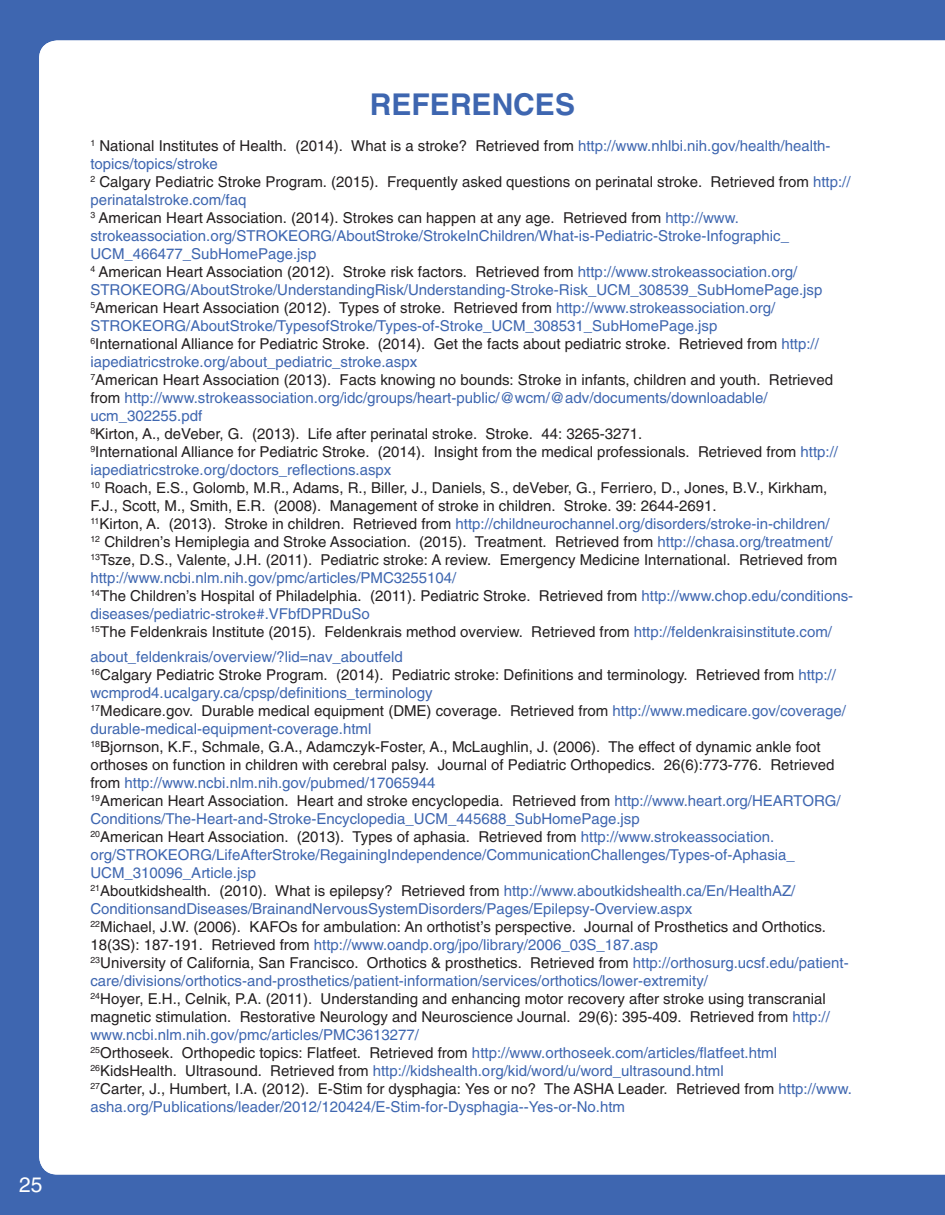
<style>
.page{position:relative;width:945px;height:1215px;background:#3e66b0}
.page>*{position:absolute;margin:0;border:0;box-sizing:border-box;transform-origin:0 0}
.t1{font:700 30px "Helvetica";color:#3e66b0}
.t2{font:21px "Helvetica";color:#fff}
.t3{font:15px/18px "Helvetica";color:#231f20}
.s1{color:#3e66b0}
</style>
<div class="page">
<div style="left:39px;top:40px;width:906px;height:1134px;background:#fff"></div>
<h2 class="t2" style="left:19px;top:1173px;width:25px">25</h2>
<h1 class="t1" style="left:370px;top:86px;width:207px">REFERENCES</h1>
<p class="t3" style="left:90px;top:136px;width:764px"><sup>1</sup> National Institutes of Health. (2014). What is a stroke? Retrieved from <span class="s1">http://www.nhlbi.nih.gov/health/health&shy;topics/topics/stroke<br></span><sup>2</sup> Calgary Pediatric Stroke Program. (2015). Frequently asked questions on perinatal stroke. Retrieved from <span class="s1">http:// perinatalstroke.com/faq<br></span><sup>3</sup> American Heart Association. (2014). Strokes can happen at any age. Retrieved from <span class="s1">http://www. strokeassociation.org/STROKEORG/AboutStroke/StrokeInChildren/What-is-Pediatric-Stroke-Infographic_ UCM_466477_SubHomePage.jsp<br></span><sup>4</sup> American Heart Association (2012). Stroke risk factors. Retrieved from <span class="s1">http://www.strokeassociation.org/ STROKEORG/AboutStroke/UnderstandingRisk/Understanding-Stroke-Risk_UCM_308539_SubHomePage.jsp </span><sup>5</sup>American Heart Association (2012). Types of stroke. Retrieved from <span class="s1">http://www.strokeassociation.org/ STROKEORG/AboutStroke/TypesofStroke/Types-of-Stroke_UCM_308531_SubHomePage.jsp<br></span><sup>6</sup>International Alliance for Pediatric Stroke. (2014). Get the facts about pediatric stroke. Retrieved from <span class="s1">http:// iapediatricstroke.org/about_pediatric_stroke.aspx<br></span><sup>7</sup>American Heart Association (2013). Facts knowing no bounds: Stroke in infants, children and youth. Retrieved from <span class="s1">http://www.strokeassociation.org/idc/groups/heart-public/@wcm/@adv/documents/downloadable/ ucm_302255.pdf<br></span><sup>8</sup>Kirton, A., deVeber, G. (2013). Life after perinatal stroke. Stroke. 44: 3265-3271.<br><sup>9</sup>International Alliance for Pediatric Stroke. (2014). Insight from the medical professionals. Retrieved from <span class="s1">http:// iapediatricstroke.org/doctors_reflections.aspx<br></span><sup>10</sup> Roach, E.S., Golomb, M.R., Adams, R., Biller, J., Daniels, S., deVeber, G., Ferriero, D., Jones, B.V., Kirkham, F.J., Scott, M., Smith, E.R. (2008). Management of stroke in children. Stroke. 39: 2644-2691.<br><sup>11</sup>Kirton, A. (2013). Stroke in children. Retrieved from <span class="s1">http://childneurochannel.org/disorders/stroke-in-children/<br></span><sup>12</sup> Children’s Hemiplegia and Stroke Association. (2015). Treatment. Retrieved from <span class="s1">http://chasa.org/treatment/ </span><sup>13</sup>Tsze, D.S., Valente, J.H. (2011). Pediatric stroke: A review. Emergency Medicine International. Retrieved from <span class="s1">http://www.ncbi.nlm.nih.gov/pmc/articles/PMC3255104/<br></span><sup>14</sup>The Children’s Hospital of Philadelphia. (2011). Pediatric Stroke. Retrieved from <span class="s1">http://www.chop.edu/conditions&shy;diseases/pediatric-stroke#.VFbfDPRDuSo<br></span><sup>15</sup>The Feldenkrais Institute (2015). Feldenkrais method overview. Retrieved from <span class="s1">http://feldenkraisinstitute.com/</span></p>
<p class="t3" style="left:90px;top:647px;width:763px"><span class="s1">about_feldenkrais/overview/?lid=nav_aboutfeld<br></span><sup>16</sup>Calgary Pediatric Stroke Program. (2014). Pediatric stroke: Definitions and terminology. Retrieved from <span class="s1">http:// wcmprod4.ucalgary.ca/cpsp/definitions_terminology<br></span><sup>17</sup>Medicare.gov. Durable medical equipment (DME) coverage. Retrieved from <span class="s1">http://www.medicare.gov/coverage/ durable-medical-equipment-coverage.html<br></span><sup>18</sup>Bjornson, K.F., Schmale, G.A., Adamczyk-Foster, A., McLaughlin, J. (2006). The effect of dynamic ankle foot orthoses on function in children with cerebral palsy. Journal of Pediatric Orthopedics. 26(6):773-776. Retrieved from <span class="s1">http://www.ncbi.nlm.nih.gov/pubmed/17065944<br></span><sup>19</sup>American Heart Association. Heart and stroke encyclopedia. Retrieved from <span class="s1">http://www.heart.org/HEARTORG/ Conditions/The-Heart-and-Stroke-Encyclopedia_UCM_445688_SubHomePage.jsp<br></span><sup>20</sup>American Heart Association. (2013). Types of aphasia. Retrieved from <span class="s1">http://www.strokeassociation. org/STROKEORG/LifeAfterStroke/RegainingIndependence/CommunicationChallenges/Types-of-Aphasia_ UCM_310096_Article.jsp<br></span><sup>21</sup>Aboutkidshealth. (2010). What is epilepsy? Retrieved from <span class="s1">http://www.aboutkidshealth.ca/En/HealthAZ/ ConditionsandDiseases/BrainandNervousSystemDisorders/Pages/Epilepsy-Overview.aspx<br></span><sup>22</sup>Michael, J.W. (2006). KAFOs for ambulation: An orthotist’s perspective. Journal of Prosthetics and Orthotics.<br>18(3S): 187-191. Retrieved from <span class="s1">http://www.oandp.org/jpo/library/2006_03S_187.asp<br></span><sup>23</sup>University of California, San Francisco. Orthotics &amp; prosthetics. Retrieved from <span class="s1">http://orthosurg.ucsf.edu/patient&shy;care/divisions/orthotics-and-prosthetics/patient-information/services/orthotics/lower-extremity/<br></span><sup>24</sup>Hoyer, E.H., Celnik, P.A. (2011). Understanding and enhancing motor recovery after stroke using transcranial magnetic stimulation. Restorative Neurology and Neuroscience Journal. 29(6): 395-409. Retrieved from <span class="s1">http:// www.ncbi.nlm.nih.gov/pmc/articles/PMC3613277/<br></span><sup>25</sup>Orthoseek. Orthopedic topics: Flatfeet. Retrieved from <span class="s1">http://www.orthoseek.com/articles/flatfeet.html </span><sup>26</sup>KidsHealth. Ultrasound. Retrieved from <span class="s1">http://kidshealth.org/kid/word/u/word_ultrasound.html<br></span><sup>27</sup>Carter, J., Humbert, I.A. (2012). E-Stim for dysphagia: Yes or no? The ASHA Leader. Retrieved from <span class="s1">http://www. asha.org/Publications/leader/2012/120424/E-Stim-for-Dysphagia--Yes-or-No.htm</span></p>
</div>
